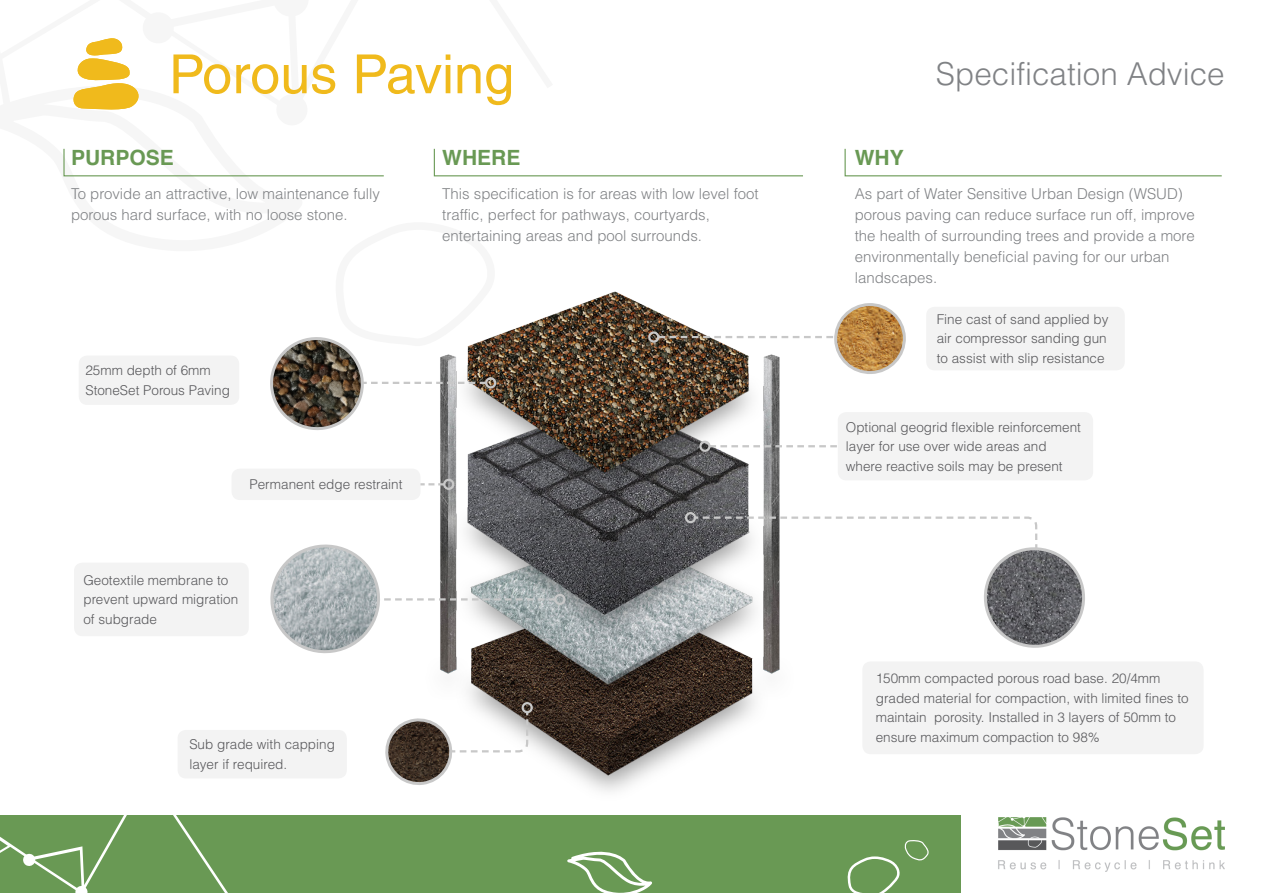
<style>
.page{position:relative;width:1263px;height:893px;background:#fff}
.page>*{position:absolute;margin:0;border:0;box-sizing:border-box;transform-origin:0 0}
.t1{font:54px "Helvetica";color:#f0ba1c}
.t2{font:300 31.5px "Helvetica";color:#808285}
._3_points_Heading{font:700 21px "Helvetica";color:#699954}
._3_Points_Body{font:300 15px/21px "Helvetica";color:#808285}
.Labels{font:300 13.5px/19.5px "Helvetica";color:#59595c}
</style>
<div class="page">
<img style="left:1152px;top:817px;width:73px;height:53px">
<div style="left:0;top:816px;width:960px;height:77px;background:#699954"></div>
<svg style="left:849px;top:888px;width:41px;height:5px"></svg>
<svg style="left:0;top:837px;width:228px;height:56px"></svg>
<svg style="left:596px;top:888px;width:51px;height:5px"></svg>
<img style="left:85px;top:291px;width:1067px;height:597px">
<div style="left:554px;top:594px;width:12px;height:11px;border:2px solid #c8c8c8;border-radius:50%"></div>
<div style="left:79px;top:356px;width:160px;height:49px;background:#f3f3f3;border-radius:9px"></div>
<div style="left:926px;top:307px;width:199px;height:63px;background:#f3f3f3;border-radius:9px"></div>
<svg style="left:63px;top:148px;width:321px;height:29px"></svg>
<svg style="left:433px;top:148px;width:370px;height:29px"></svg>
<svg style="left:844px;top:148px;width:378px;height:29px"></svg>
<svg style="left:265px;top:543px;width:290px;height:115px"></svg>
<svg style="left:381px;top:710px;width:148px;height:79px"></svg>
<div style="left:522px;top:702px;width:11px;height:11px;border:2px solid #c8c8c8;border-radius:50%"></div>
<svg style="left:420px;top:483px;width:23px;height:2px"></svg>
<div style="left:443px;top:479px;width:11px;height:11px;border:2px solid #c8c8c8;border-radius:50%"></div>
<div style="left:231px;top:469px;width:189px;height:31px;background:#f3f3f3;border-radius:9px"></div>
<svg style="left:73px;top:38px;width:66px;height:72px"></svg>
<div style="left:862px;top:661px;width:341px;height:93px;background:#f3f3f3;border-radius:9px"></div>
<div style="left:178px;top:730px;width:169px;height:48px;background:#f3f3f3;border-radius:9px"></div>
<div style="left:74px;top:563px;width:175px;height:73px;background:#f3f3f3;border-radius:9px"></div>
<svg style="left:710px;top:445px;width:128px;height:2px"></svg>
<div style="left:699px;top:441px;width:11px;height:11px;border:2px solid #c8c8c8;border-radius:50%"></div>
<div style="left:838px;top:412px;width:255px;height:68px;background:#f3f3f3;border-radius:9px"></div>
<svg style="left:262px;top:291px;width:234px;height:143px"></svg>
<div style="left:648px;top:331px;width:11px;height:12px;border:2px solid #c8c8c8;border-radius:50%"></div>
<img style="left:658px;top:301px;width:248px;height:74px">
<div style="left:685px;top:512px;width:11px;height:11px;border:2px solid #c8c8c8;border-radius:50%"></div>
<svg style="left:693px;top:515px;width:397px;height:138px"></svg>
<h1 class="t1" style="left:169px;top:43px;width:347px">Porous Paving</h1>
<h2 class="t2" style="left:936px;top:54px;width:290px">Specification Advice</h2>
<p class="_3_points_Heading" style="left:71px;top:144px;width:104px">PURPOSE</p>
<p class="_3_Points_Body" style="left:71px;top:182px;width:311px">To provide an attractive, low maintenance fully porous hard surface, with no loose stone.</p>
<p class="_3_points_Heading" style="left:442px;top:144px;width:80px">WHERE</p>
<p class="_3_Points_Body" style="left:442px;top:182px;width:318px">This specification is for areas with low level foot traffic, perfect for pathways, courtyards, entertaining areas and pool surrounds.</p>
<p class="Labels" style="left:85px;top:360px;width:146px">25mm depth of 6mm<br>StoneSet Porous Paving</p>
<p class="Labels" style="left:249px;top:474px;width:155px">Permanent edge restraint</p>
<p class="Labels" style="left:83px;top:570px;width:156px">Geotextile membrane to prevent upward migration of subgrade</p>
<p class="Labels" style="left:189px;top:734px;width:147px">Sub grade with capping layer if required.</p>
<p class="_3_points_Heading" style="left:855px;top:144px;width:50px">WHY</p>
<p class="_3_Points_Body" style="left:855px;top:182px;width:342px">As part of Water Sensitive Urban Design (WSUD) porous paving can reduce surface run off, improve the health of surrounding trees and provide a more environmentally beneficial paving for our urban landscapes.</p>
<p class="Labels" style="left:937px;top:309px;width:173px">Fine cast of sand applied by air compressor sanding gun to assist with slip resistance</p>
<p class="Labels" style="left:846px;top:417px;width:237px">Optional geogrid flexible reinforcement layer for use over wide areas and where reactive soils may be present</p>
<p class="Labels" style="left:876px;top:668px;width:314px">150mm compacted porous road base. 20/4mm graded material for compaction, with limited fines to maintain porosity. Installed in 3 layers of 50mm to ensure maximum compaction to 98%</p>
</div>
